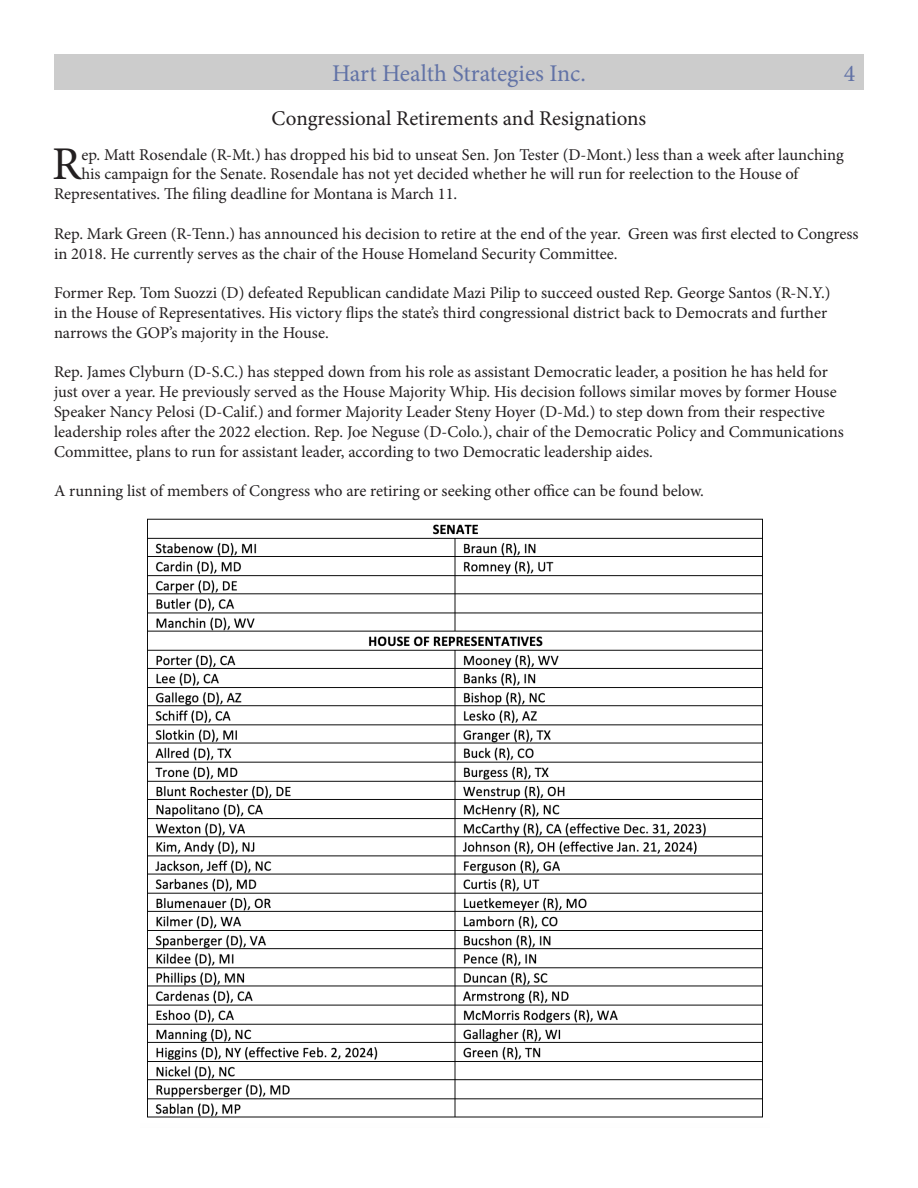
<style>
.page{position:relative;width:918px;height:1188px;background:#fff}
.page>*{position:absolute;margin:0;border:0;box-sizing:border-box;transform-origin:0 0}
.t1{font:46.95px "Minion Pro";color:#231f20}
.t2{font:24px "Minion Pro";color:#6172a6}
.t3{font:21px "Minion Pro";color:#231f20}
.t4{font:16.5px/19.8px "Minion Pro";color:#231f20}
</style>
<div class="page">
<img style="left:147px;top:518px;width:616px;height:600px">
<div style="left:54px;top:54px;width:810px;height:36px;background:#ccc"></div>
<p class="t2" style="left:332px;top:57px;width:255px">Hart Health Strategies Inc.</p>
<p class="t2" style="left:844px;top:57px;width:13px">4</p>
<p class="t3" style="left:272px;top:104px;width:376px">Congressional Retirements and Resignations</p>
<p class="t1" style="left:52px;top:133px;width:31px">R</p>
<p class="t4" style="left:81px;top:144px;width:764px">ep. Matt Rosendale (R-Mt.) has dropped his bid to unseat Sen. Jon Tester (D-Mont.) less than a week after launching</p>
<p class="t4" style="left:81px;top:164px;width:719px">his campaign for the Senate. Rosendale has not yet decided whether he will run for reelection to the House of</p>
<p class="t4" style="left:54px;top:184px;width:405px">Representatives. The filing deadline for Montana is March 11.</p>
<p class="t4" style="left:54px;top:224px;width:806px">Rep. Mark Green (R-Tenn.) has announced his decision to retire at the end of the year. Green was first elected to Congress in 2018. He currently serves as the chair of the House Homeland Security Committee.</p>
<p class="t4" style="left:54px;top:283px;width:778px">Former Rep. Tom Suozzi (D) defeated Republican candidate Mazi Pilip to succeed ousted Rep. George Santos (R-N.Y.) in the House of Representatives. His victory flips the state’s third congressional district back to Democrats and further narrows the GOP’s majority in the House.</p>
<p class="t4" style="left:54px;top:362px;width:791px">Rep. James Clyburn (D-S.C.) has stepped down from his role as assistant Democratic leader, a position he has held for just over a year. He previously served as the House Majority Whip. His decision follows similar moves by former House Speaker Nancy Pelosi (D-Calif.) and former Majority Leader Steny Hoyer (D-Md.) to step down from their respective leadership roles after the 2022 election. Rep. Joe Neguse (D-Colo.), chair of the Democratic Policy and Communications Committee, plans to run for assistant leader, according to two Democratic leadership aides.</p>
<p class="t4" style="left:54px;top:481px;width:652px">A running list of members of Congress who are retiring or seeking other office can be found below.</p>
</div>
